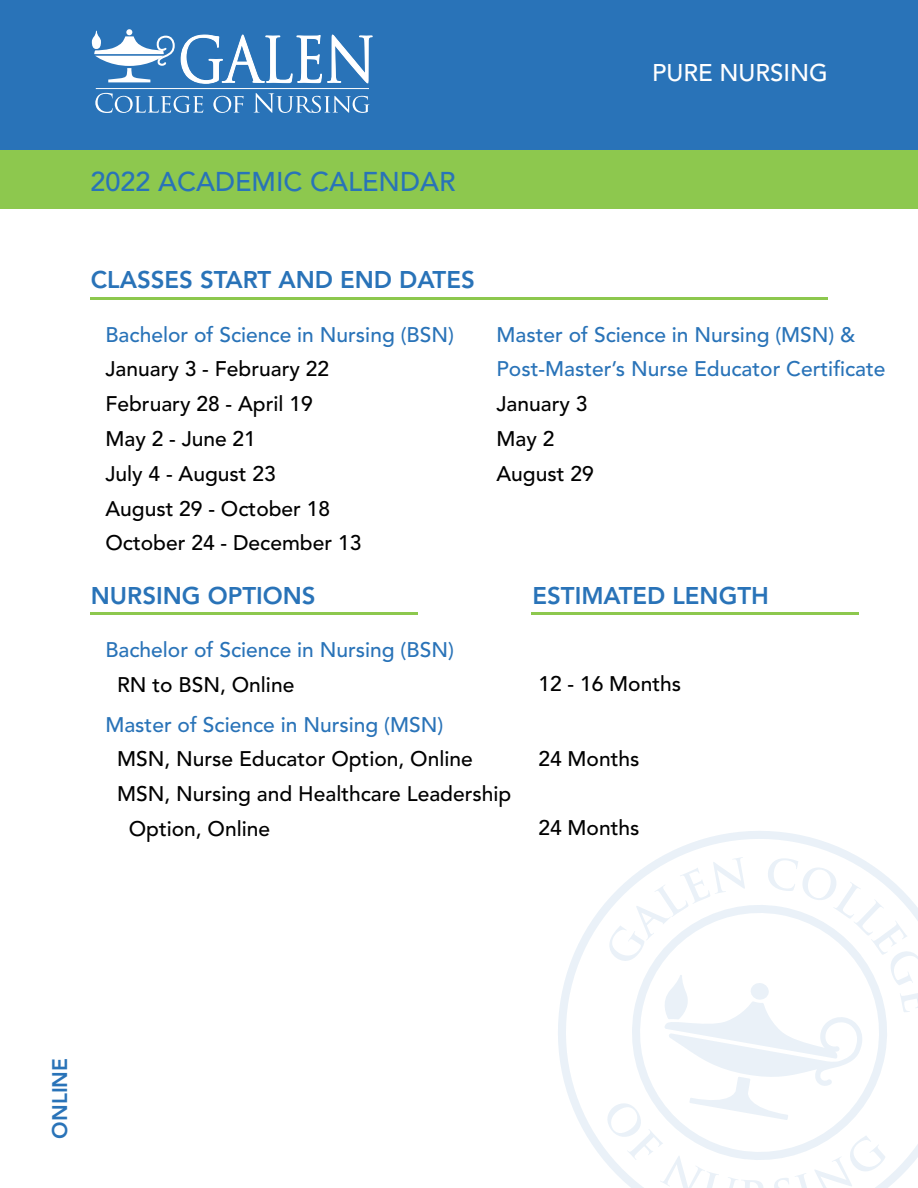
<style>
.page{position:relative;width:918px;height:1188px;background:#fff}
.page>*{position:absolute;margin:0;border:0;box-sizing:border-box;transform-origin:0 0}
.t1{font:500 27px "Avenir";color:#2973b8}
.t2{font:800 24px "Avenir";color:#2973b8}
.t3{font:500 24px "Avenir";color:#fff}
.t4{font:500 21px/34.8px "Avenir";color:#000}
.t5{font:500 21px/34.8px "Avenir";color:#2973b8}
.t6{font:800 21px "Avenir";color:#2973b8}
</style>
<div class="page">
<div style="left:0;top:144px;width:918px;height:64px;background:#8dc84e"></div>
<div style="left:0;top:0;width:918px;height:150px;background:#2973b8"></div>
<svg style="left:558px;top:831px;width:300px;height:329px"></svg>
<svg style="left:604px;top:857px;width:314px;height:331px"></svg>
<svg style="left:95px;top:93px;width:108px;height:20px"></svg>
<svg style="left:213px;top:96px;width:31px;height:17px"></svg>
<svg style="left:254px;top:93px;width:115px;height:20px"></svg>
<svg style="left:92px;top:29px;width:281px;height:55px"></svg>
<hr style="left:96px;top:88px;width:273px;height:1px;background:#fff">
<hr style="left:90px;top:297px;width:738px;height:2px;background:#8dc84e">
<hr style="left:90px;top:612px;width:328px;height:3px;background:#8dc84e">
<hr style="left:531px;top:612px;width:328px;height:3px;background:#8dc84e">
<p class="t1" style="left:91px;top:164px;width:367px">2022 ACADEMIC CALENDAR</p>
<p class="t3" style="left:652px;top:57px;width:177px">PURE NURSING</p>
<p class="t2" style="left:91px;top:264px;width:385px">CLASSES START AND END DATES</p>
<p class="t5" style="left:105px;top:317px;width:350px">Bachelor of Science in Nursing (BSN)</p>
<p class="t4" style="left:105px;top:352px;width:258px">January 3 - February 22<br>February 28 - April 19<br>May 2 - June 21<br>July 4 - August 23<br>August 29 - October 18<br>October 24 - December 13</p>
<p class="t2" style="left:91px;top:580px;width:226px">NURSING OPTIONS</p>
<p class="t2" style="left:532px;top:580px;width:238px">ESTIMATED LENGTH</p>
<p class="t5" style="left:105px;top:633px;width:350px">Bachelor of Science in Nursing (BSN)</p>
<p class="t4" style="left:117px;top:667px;width:179px">RN to BSN, Online</p>
<p class="t4" style="left:538px;top:667px;width:144px">12 - 16 Months</p>
<p class="t5" style="left:497px;top:317px;width:390px">Master of Science in Nursing (MSN) &amp;<br>Post-Master’s Nurse Educator Certificate</p>
<p class="t4" style="left:497px;top:387px;width:99px">January 3<br>May 2<br>August 29</p>
<p class="t5" style="left:105px;top:707px;width:339px">Master of Science in Nursing (MSN)</p>
<p class="t4" style="left:117px;top:742px;width:357px">MSN, Nurse Educator Option, Online</p>
<p class="t4" style="left:117px;top:777px;width:396px">MSN, Nursing and Healthcare Leadership</p>
<p class="t4" style="left:129px;top:811px;width:143px">Option, Online</p>
<p class="t4" style="left:538px;top:741px;width:103px">24 Months</p>
<p class="t4" style="left:538px;top:811px;width:103px">24 Months</p>
<p class="t6" style="left:46px;top:1139px;width:82px;rotate:-90deg">ONLINE</p>
</div>
